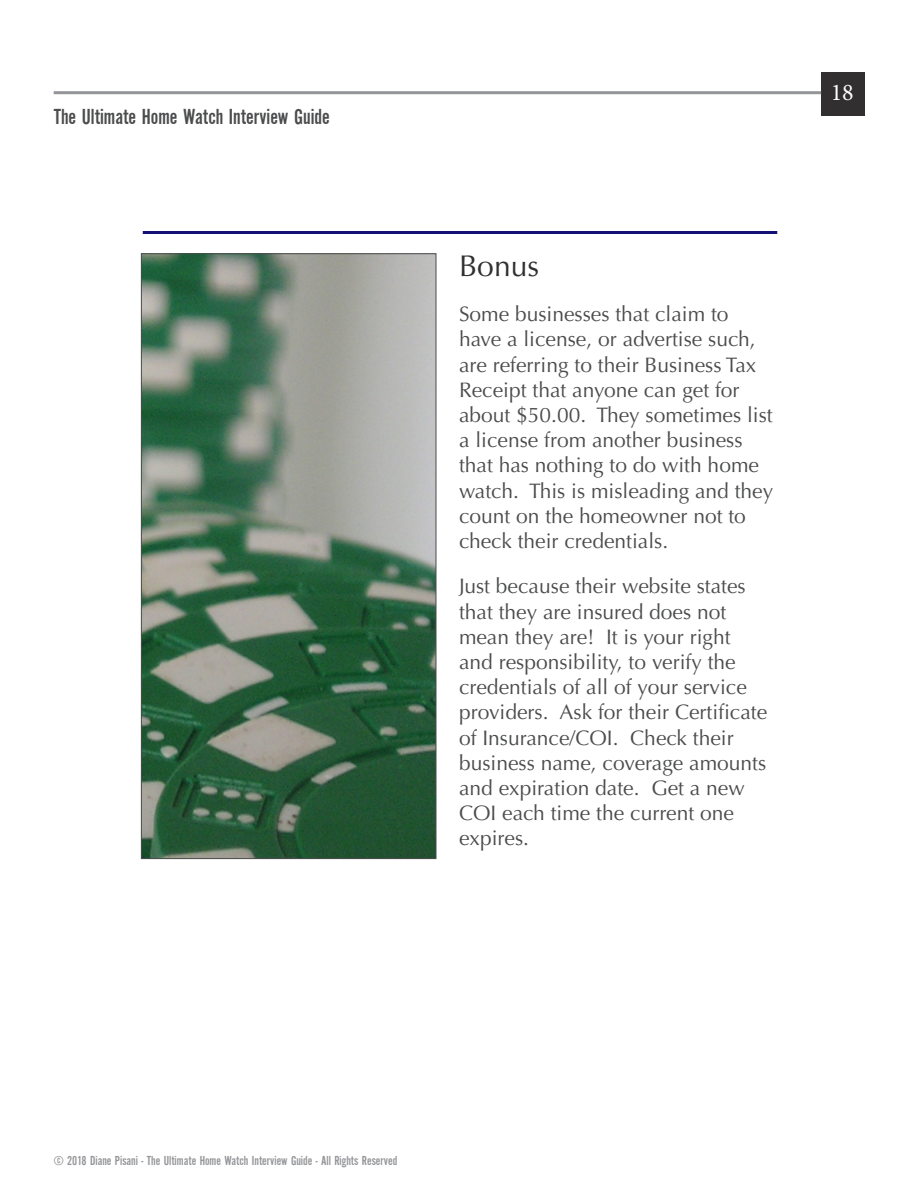
<style>
.page{position:relative;width:918px;height:1188px;background:#fff}
.page>*{position:absolute;margin:0;border:0;box-sizing:border-box;transform-origin:0 0}
.t1{font:30px "Optima LT Std";color:#312f30}
.t2{font:24px "Minion Pro";color:#fff}
.t3{font:22.5px "Alternate Gothic EF No Two";color:#4b4c4d}
.t4{font:21px/25.2px "Optima LT Std";color:#4b4c4d}
.t5{font:13.5px "Alternate Gothic EF No Two";color:#939598}
</style>
<div class="page">
<div style="left:821px;top:73px;width:43px;height:43px;background:#312f30"></div>
<hr style="left:54px;top:91px;width:767px;height:3px;background:#939598">
<hr style="left:143px;top:231px;width:634px;height:3px;background:#151076">
<img style="left:143px;top:255px;width:291px;height:602px">
<div style="left:141px;top:253px;width:295px;height:606px;border:1px solid #4b4c4d"></div>
<p class="t3" style="left:54px;top:105px;width:278px">The Ultimate Home Watch Interview Guide</p>
<p class="t2" style="left:831px;top:77px;width:25px">18</p>
<h1 class="t1" style="left:459px;top:248px;width:82px">Bonus</h1>
<p class="t4" style="left:459px;top:302px;width:316px">Some businesses that claim to have a license, or advertise such, are referring to their Business Tax<br>Receipt that anyone can get for about $50.00. They sometimes list a license from another business that has nothing to do with home watch. This is misleading and they count on the homeowner not to check their credentials.</p>
<p class="t4" style="left:459px;top:574px;width:310px">Just because their website states that they are insured does not mean they are! It is your right and responsibility, to verify the credentials of all of your service providers. Ask for their Certificate of Insurance/COI. Check their business name, coverage amounts and expiration date. Get a new<br>COI each time the current one expires.</p>
<p class="t5" style="left:54px;top:1154px;width:345px">© 2018 Diane Pisani - The Ultimate Home Watch Interview Guide - All Rights Reserved</p>
</div>
